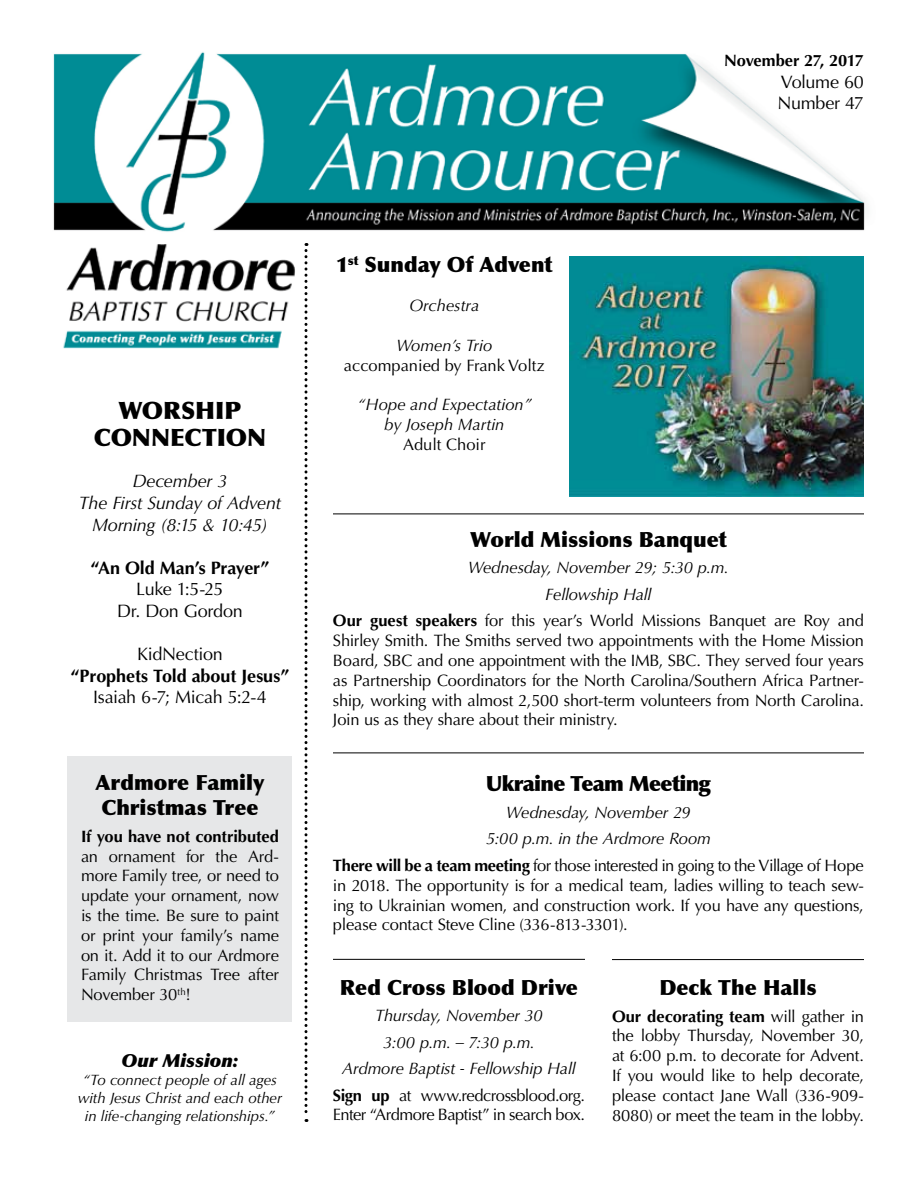
<style>
.page{position:relative;width:918px;height:1188px;background:#fff}
.page>*{position:absolute;margin:0;border:0;box-sizing:border-box;transform-origin:0 0}
.t1{font:900 24px/27px "Optima LT Std";letter-spacing:-.005em;color:#000;text-align:center}
.t2{font:900 21px/25.2px "Optima LT Std";color:#000}
.t3{font:900 21px "Optima LT Std";letter-spacing:-.03em;color:#000}
.t4{font:18px/21.6px "Optima LT Std";letter-spacing:-.015em;color:#000}
.t5{font:italic 18px/21.6px "Optima LT Std";letter-spacing:-.02em;color:#000;text-align:center}
.t6{font:700 18px "Optima LT Std";letter-spacing:-.005em;color:#000}
.t7{font:italic 18px "Optima LT Std X Black";color:#000}
.t8{font:16.5px/19.8px "Optima LT Std";letter-spacing:-.01em;color:#000;text-align:justify}
.t9{font:italic 16.5px/26.5px "Optima LT Std";letter-spacing:-.01em;color:#000;text-align:center}
.t10{font:700 16.5px "Optima LT Std";letter-spacing:-.01em;color:#000}
.t11{font:16.5px "Optima LT Std";letter-spacing:-.03em;color:#000}
.t12{font:italic 15px/18px "Optima LT Std";letter-spacing:-.01em;color:#000;text-align:center}
.s1{font-weight:700;font-style:normal}
.s2{font-style:normal}
.s3{font-weight:700}
</style>
<div class="page">
<img style="left:53px;top:52px;width:814px;height:297px">
<svg style="left:304px;top:243px;width:4px;height:879px"></svg>
<hr style="left:612px;top:959px;width:252px;height:1px;background:#000">
<hr style="left:333px;top:753px;width:531px;height:1px;background:#000">
<div style="left:68px;top:756px;width:224px;height:265px;background:#e6e7e8"></div>
<hr style="left:333px;top:959px;width:252px;height:1px;background:#000">
<hr style="left:333px;top:514px;width:531px;height:1px;background:#000">
<img style="left:569px;top:256px;width:295px;height:240px">
<p class="t10" style="left:724px;top:51px;width:141px">November 27, 2017</p>
<p class="t4" style="left:778px;top:71px;width:88px">Volume 60<br>Number 47</p>
<h1 class="t1" style="left:94px;top:397px;width:174px">WORSHIP<br>CONNECTION</h1>
<p class="t5" style="left:79px;top:471px;width:204px">December 3<br>The First Sunday of Advent<br>Morning (8:15 &amp; 10:45)</p>
<p class="t6" style="left:91px;top:557px;width:180px">“An Old Man’s Prayer”</p>
<p class="t4" style="left:117px;top:579px;width:127px;text-align:center">Luke 1:5-25<br>Dr. Don Gordon</p>
<p class="t4" style="left:137px;top:643px;width:87px">KidNection</p>
<p class="t6" style="left:71px;top:665px;width:220px">“Prophets Told about Jesus”</p>
<p class="t4" style="left:93px;top:687px;width:175px">Isaiah 6-7; Micah 5:2-4</p>
<p class="t2" style="left:95px;top:770px;width:171px">Ardmore Family<br>Christmas Tree</p>
<p class="t10" style="left:81px;top:827px;width:200px">If you have not contributed</p>
<p class="t8" style="left:81px;top:846px;width:200px">an ornament for the Ard&shy;more Family tree, or need to update your ornament, now is the time. Be sure to paint or print your family’s name on it. Add it to our Ardmore Family Christmas Tree after November 30<sup>th</sup>!</p>
<p class="t7" style="left:121px;top:1049px;width:119px">Our Mission:</p>
<p class="t12" style="left:78px;top:1071px;width:206px">“To connect people of all ages with Jesus Christ and each other in life-changing relationships.”</p>
<p class="t2" style="left:336px;top:252px;width:218px">1<sup>st</sup> Sunday Of Advent</p>
<p class="t9" style="left:409px;top:293px;width:71px">Orchestra</p>
<p class="t9" style="left:396px;top:332px;width:97px">Women’s Trio</p>
<p class="t8" style="left:344px;top:356px;width:202px">accompanied by Frank Voltz</p>
<p class="t9" style="left:357px;top:395px;width:176px;line-height:19.8px">“Hope and Expectation” by Joseph Martin</p>
<p class="t8" style="left:403px;top:435px;width:84px">Adult Choir</p>
<p class="t2" style="left:470px;top:527px;width:258px">World Missions Banquet</p>
<p class="t9" style="left:333px;top:555px;width:533px">Wednesday, November 29; 5:30 p.m.<br>Fellowship Hall<br><span class="s1">Our guest speakers</span> <span class="s2">for this year’s World Missions Banquet are Roy and</span></p>
<p class="t8" style="left:333px;top:631px;width:533px">Shirley Smith. The Smiths served two appointments with the Home Mission Board, SBC and one appointment with the IMB, SBC. They served four years as Partnership Coordinators for the North Carolina/Southern Africa Partner&shy;ship, working with almost 2,500 short-term volunteers from North Carolina.<br>Join us as they share about their ministry.</p>
<p class="t3" style="left:486px;top:771px;width:227px">Ukraine Team Meeting</p>
<p class="t9" style="left:333px;top:799px;width:532px">Wednesday, November 29<br>5:00 p.m. in the Ardmore Room<br><span class="s1">There will be a team meeting</span> <span class="s2">for those interested in going to the Village of Hope</span></p>
<p class="t8" style="left:333px;top:876px;width:533px">in 2018. The opportunity is for a medical team, ladies willing to teach sew&shy;ing to Ukrainian women, and construction work. If you have any questions, please contact Steve Cline (336-813-3301).</p>
<p class="t2" style="left:340px;top:975px;width:240px">Red Cross Blood Drive</p>
<p class="t9" style="left:333px;top:1002px;width:253px">Thursday, November 30<br>3:00 p.m. – 7:30 p.m.<br>Ardmore Baptist - Fellowship Hall<br><span class="s1">Sign up</span> <span class="s2">at www.redcrossblood.org.</span></p>
<p class="t11" style="left:333px;top:1105px;width:253px">Enter “Ardmore Baptist” in search box.</p>
<p class="t2" style="left:659px;top:975px;width:159px">Deck The Halls</p>
<p class="t8" style="left:612px;top:1006px;width:254px"><span class="s3">Our decorating team</span> will gather in the lobby Thursday, November 30, at 6:00 p.m. to decorate for Advent.<br>If you would like to help decorate, please contact Jane Wall (336-909- 8080) or meet the team in the lobby.</p>
</div>
